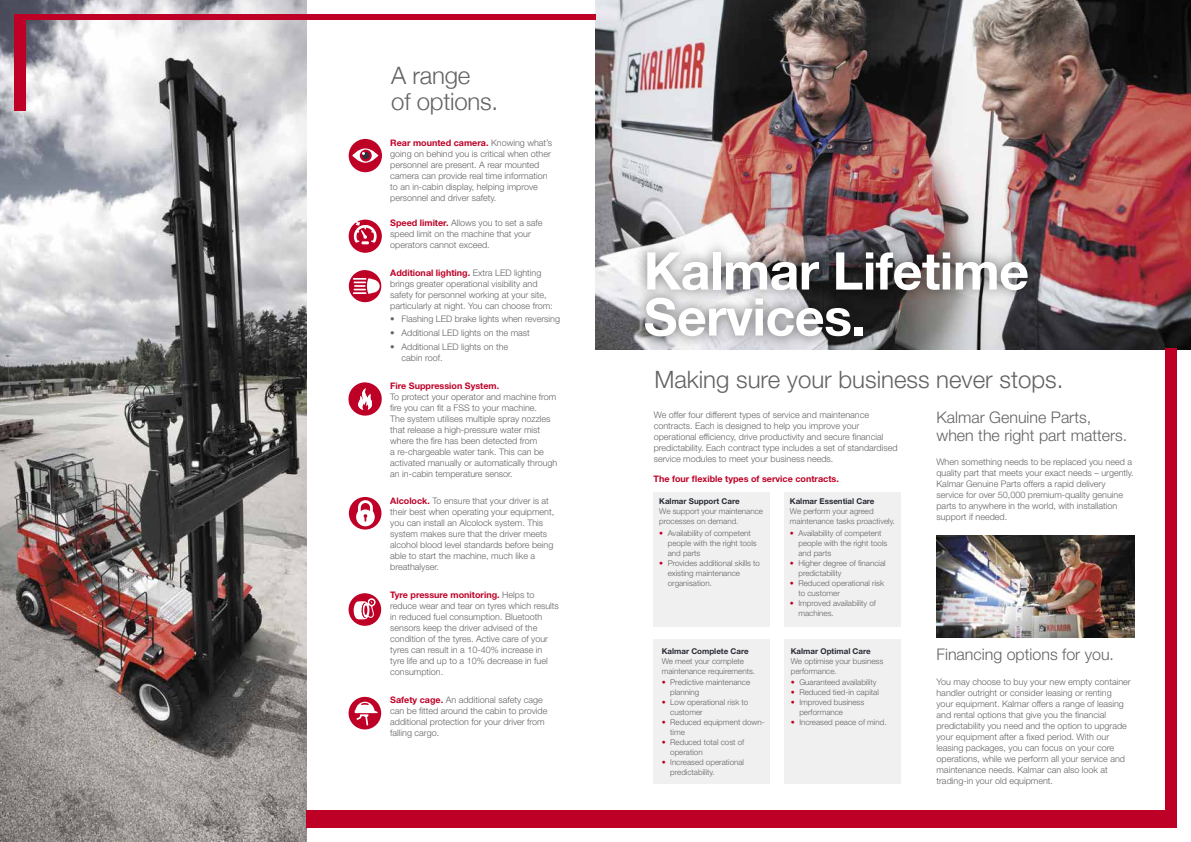
<style>
.page{position:relative;width:1191px;height:842px;background:#fff}
.page>*{position:absolute;margin:0;border:0;box-sizing:border-box;transform-origin:0 0}
.t1{font:700 52px/46px "Helvetica Neue";letter-spacing:-.01em;color:#fff}
.t2{font:300 24px "Helvetica Neue LT Std";color:#636363}
.t3{font:300 24px/26px "Helvetica Neue";letter-spacing:-.01em;color:#636363}
.t4{font:300 16px/18px "Helvetica Neue LT Std";color:#636363}
.t5{font:300 9px/11px "Helvetica Neue LT Std";color:#636363}
.t6{font:700 9px "Helvetica Neue LT Std";color:#be0027}
.t7{font:300 8px/10px "Helvetica Neue LT Std";color:#636363}
.t8{font:700 8px "Helvetica Neue LT Std";color:#282b34}
.s1{font-weight:700;color:#be0027}
.s2{color:#be0027}
</style>
<div class="page">
<img style="left:0;top:0;width:306px;height:842px">
<img style="left:595px;top:0;width:596px;height:349px">
<div style="left:633px;top:240px;width:406px;height:109px;background:#000;opacity:.51"></div>
<div style="left:653px;top:492px;width:117px;height:134px;background:#f1f0f1"></div>
<div style="left:653px;top:639px;width:117px;height:145px;background:#f1f0f1"></div>
<div style="left:784px;top:492px;width:116px;height:134px;background:#f1f0f1"></div>
<div style="left:784px;top:639px;width:116px;height:145px;background:#f1f0f1"></div>
<img style="left:936px;top:535px;width:198px;height:103px">
<svg style="left:348px;top:382px;width:33px;height:34px"></svg>
<div style="left:349px;top:497px;width:32px;height:32px;background:#be0027;border-radius:50%"></div>
<svg style="left:354px;top:500px;width:21px;height:26px"></svg>
<div style="left:349px;top:220px;width:33px;height:33px;background:#be0027;border-radius:50%"></div>
<svg style="left:354px;top:221px;width:23px;height:23px"></svg>
<svg style="left:348px;top:270px;width:34px;height:33px"></svg>
<div style="left:349px;top:139px;width:33px;height:33px;background:#be0027;border-radius:50%"></div>
<svg style="left:352px;top:148px;width:26px;height:15px"></svg>
<svg style="left:360px;top:150px;width:12px;height:11px"></svg>
<svg style="left:362px;top:152px;width:7px;height:7px"></svg>
<svg style="left:348px;top:593px;width:33px;height:33px"></svg>
<svg style="left:353px;top:598px;width:23px;height:21px"></svg>
<div style="left:348px;top:697px;width:33px;height:32px;background:#be0027;border-radius:50%"></div>
<svg style="left:355px;top:702px;width:22px;height:23px"></svg>
<div style="left:1165px;top:349px;width:11px;height:469px;background:#be0027"></div>
<div style="left:306px;top:811px;width:870px;height:17px;background:#be0027"></div>
<div style="left:14px;top:14px;width:12px;height:97px;background:#be0027"></div>
<div style="left:14px;top:14px;width:581px;height:6px;background:#be0027"></div>
<h2 class="t3" style="left:391px;top:61px;width:108px">A range<br>of options.</h2>
<p class="t5" style="left:390px;top:137px;width:163px"><span class="s1">Rear mounted camera.</span> Knowing what’s going on behind you is critical when other personnel are present. A rear mounted camera can provide real time information to an in-cabin display, helping improve personnel and driver safety.</p>
<p class="t5" style="left:390px;top:217px;width:154px"><span class="s1">Speed limiter.</span> Allows you to set a safe speed limit on the machine that your operators cannot exceed.</p>
<p class="t5" style="left:390px;top:267px;width:164px"><span class="s1">Additional lighting.</span> Extra LED lighting brings greater operational visibility and safety for personnel working at your site, particularly at night. You can choose from:</p>
<p class="t5" style="left:390px;top:313px;width:171px">• Flashing LED brake lights when reversing</p>
<p class="t5" style="left:390px;top:327px;width:141px">• Additional LED lights on the mast</p>
<p class="t5" style="left:401px;top:341px;width:108px;text-indent:-11px">• Additional LED lights on the cabin roof.</p>
<p class="t6" style="left:390px;top:380px;width:111px">Fire Suppression System.</p>
<p class="t5" style="left:390px;top:391px;width:169px">To protect your operator and machine from fire you can fit a FSS to your machine.<br>The system utilises multiple spray nozzles that release a high-pressure water mist where the fire has been detected from<br>a re-chargeable water tank. This can be activated manually or automatically through an in-cabin temperature sensor.</p>
<p class="t5" style="left:390px;top:495px;width:166px"><span class="s1">Alcolock.</span> To ensure that your driver is at their best when operating your equipment, you can install an Alcolock system. This system makes sure that the driver meets alcohol blood level standards before being able to start the machine, much like a breathalyser.</p>
<p class="t5" style="left:390px;top:589px;width:170px"><span class="s1">Tyre pressure monitoring.</span> Helps to reduce wear and tear on tyres which results in reduced fuel consumption. Bluetooth sensors keep the driver advised of the condition of the tyres. Active care of your tyres can result in a 10-40% increase in<br>tyre life and up to a 10% decrease in fuel consumption.</p>
<p class="t5" style="left:390px;top:694px;width:159px"><span class="s1">Safety cage.</span> An additional safety cage can be fitted around the cabin to provide additional protection for your driver from falling cargo.</p>
<h1 class="t1" style="left:643px;top:249px;width:387px">Kalmar Lifetime<br>Services.</h1>
<h2 class="t2" style="left:654px;top:364px;width:410px">Making sure your business never stops.</h2>
<p class="t5" style="left:654px;top:409px;width:245px">We offer four different types of service and maintenance contracts. Each is designed to help you improve your operational efficiency, drive productivity and secure financial predictability. Each contract type includes a set of standardised service modules to meet your business needs.</p>
<h3 class="t4" style="left:936px;top:407px;width:192px">Kalmar Genuine Parts, when the right part matters.</h3>
<p class="t5" style="left:936px;top:456px;width:199px">When something needs to be replaced you need a quality part that meets your exact needs – urgently.<br>Kalmar Genuine Parts offers a rapid delivery service for over 50,000 premium-quality genuine parts to anywhere in the world, with installation support if needed.</p>
<p class="t6" style="left:653px;top:473px;width:187px">The four flexible types of service contracts.</p>
<p class="t8" style="left:659px;top:496px;width:82px">Kalmar Support Care</p>
<p class="t7" style="left:659px;top:506px;width:105px">We support your maintenance processes on demand.</p>
<p class="t7" style="left:667px;top:528px;width:90px;text-indent:-9px"><span class="s2">•</span> Availability of competent people with the right tools and parts</p>
<p class="t7" style="left:667px;top:558px;width:94px;text-indent:-9px"><span class="s2">•</span> Provides additional skills to existing maintenance organisation.</p>
<p class="t8" style="left:790px;top:496px;width:86px">Kalmar Essential Care</p>
<p class="t7" style="left:790px;top:506px;width:106px">We perform your agreed maintenance tasks proactively.</p>
<p class="t7" style="left:798px;top:528px;width:90px;text-indent:-9px"><span class="s2">•</span> Availability of competent people with the right tools and parts</p>
<p class="t7" style="left:798px;top:558px;width:89px;text-indent:-9px"><span class="s2">•</span> Higher degree of financial predictability</p>
<p class="t7" style="left:798px;top:578px;width:87px;text-indent:-9px"><span class="s2">•</span> Reduced operational risk to customer</p>
<p class="t7" style="left:798px;top:598px;width:79px;text-indent:-9px"><span class="s2">•</span> Improved availability of machines.</p>
<p class="t8" style="left:662px;top:646px;width:88px">Kalmar Complete Care</p>
<p class="t7" style="left:662px;top:655px;width:95px">We meet your complete maintenance requirements.</p>
<p class="t7" style="left:670px;top:677px;width:81px;text-indent:-9px"><span class="s2">•</span> Predictive maintenance planning</p>
<p class="t7" style="left:670px;top:697px;width:80px;text-indent:-9px"><span class="s2">•</span> Low operational risk to customer</p>
<p class="t7" style="left:670px;top:717px;width:96px;text-indent:-9px"><span class="s2">•</span> Reduced equipment down&shy;time</p>
<p class="t7" style="left:670px;top:737px;width:76px;text-indent:-9px"><span class="s2">•</span> Reduced total cost of operation</p>
<p class="t7" style="left:670px;top:757px;width:75px;text-indent:-9px"><span class="s2">•</span> Increased operational predictability.</p>
<p class="t8" style="left:791px;top:646px;width:81px">Kalmar Optimal Care</p>
<p class="t7" style="left:791px;top:655px;width:94px">We optimise your business performance.</p>
<p class="t7" style="left:791px;top:677px;width:87px"><span class="s2">•</span> Guaranteed availability</p>
<p class="t7" style="left:791px;top:687px;width:89px"><span class="s2">•</span> Reduced tied-in capital</p>
<p class="t7" style="left:799px;top:697px;width:66px;text-indent:-9px"><span class="s2">•</span> Improved business performance</p>
<p class="t7" style="left:791px;top:717px;width:97px"><span class="s2">•</span> Increased peace of mind.</p>
<h3 class="t4" style="left:936px;top:645px;width:179px">Financing options for you.</h3>
<p class="t5" style="left:936px;top:676px;width:196px">You may choose to buy your new empty container handler outright or consider leasing or renting your equipment. Kalmar offers a range of leasing and rental options that give you the financial predictability you need and the option to upgrade your equipment after a fixed period. With our leasing packages, you can focus on your core operations, while we perform all your service and maintenance needs. Kalmar can also look at trading-in your old equipment.</p>
</div>
